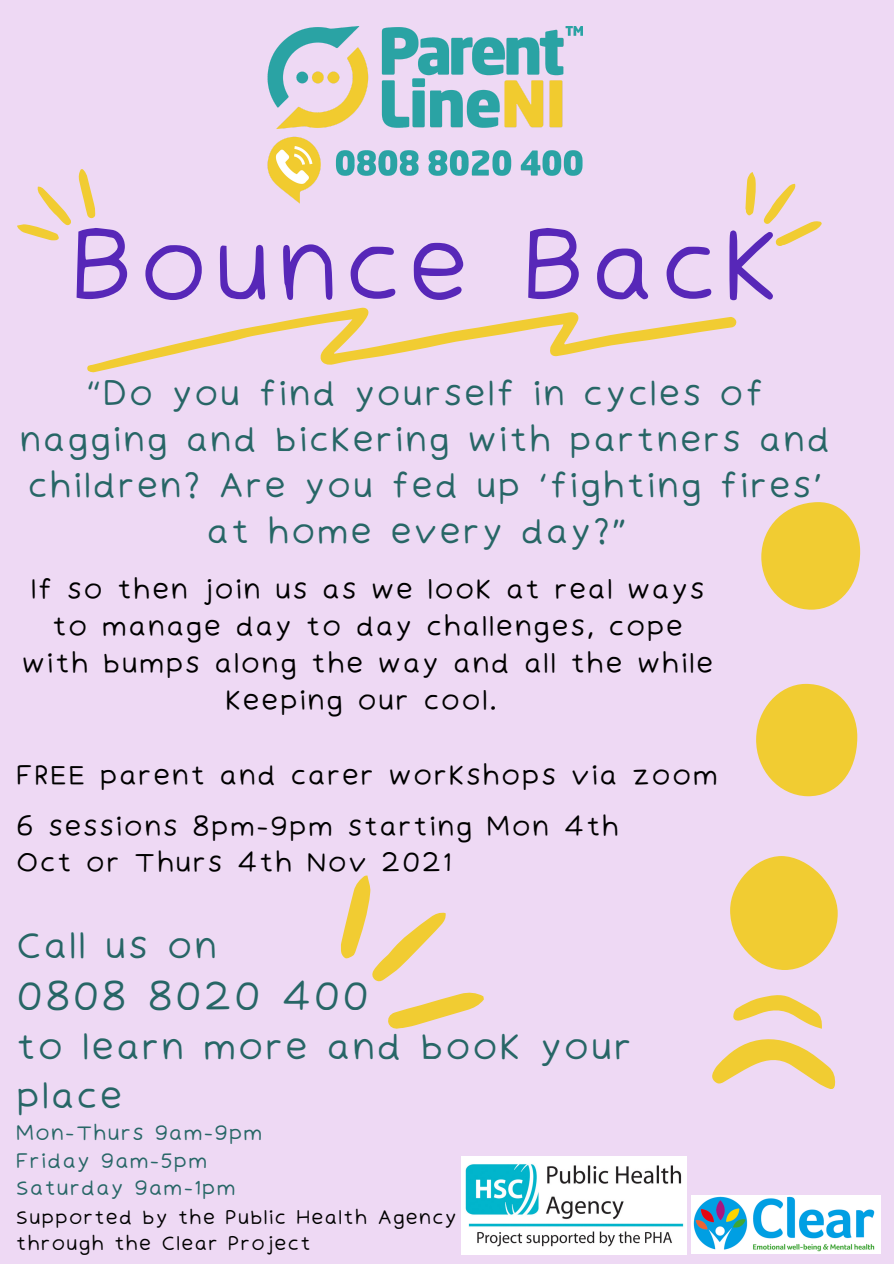
<style>
.page{position:relative;width:894px;height:1264px;background:#fff}
.page>*{position:absolute;margin:0;border:0;box-sizing:border-box;transform-origin:0 0}
.t1{font:96.15px "Irene Florentina";color:#5727b8}
.t2{font:38.1px "Irene Florentina";color:#276666}
.t3{font:35.1px/48.4px "Irene Florentina";color:#276666}
.t4{font:33.45px/46.2px "Irene Florentina";color:#276666;text-align:center}
.t5{font:26.55px/37.2px "Irene Florentina";color:#000;text-align:center}
.t6{font:26.25px/36px "Irene Florentina";color:#000}
.t7{font:20.1px "Irene Florentina";color:#276666}
.t8{font:18.9px/26px "Irene Florentina";color:#000}
</style>
<div class="page">
<div style="left:0;top:0;width:893px;height:1263px;background:#eed9f4"></div>
<svg style="left:87px;top:307px;width:649px;height:65px"></svg>
<svg style="left:730px;top:502px;width:130px;height:468px"></svg>
<svg style="left:712px;top:995px;width:124px;height:94px"></svg>
<svg style="left:745px;top:172px;width:77px;height:74px"></svg>
<svg style="left:17px;top:169px;width:79px;height:72px"></svg>
<svg style="left:340px;top:875px;width:144px;height:154px"></svg>
<img style="left:267px;top:27px;width:315px;height:177px">
<img style="left:461px;top:1156px;width:225px;height:98px">
<img style="left:691px;top:1195px;width:189px;height:58px">
<p class="t1" style="left:68px;top:205px;width:716px">Bounce Back</p>
<p class="t4" style="left:19px;top:370px;width:813px">“Do you find yourself in cycles of nagging and bickering with partners and children? Are you fed up ‘fighting fires’ at home every day?”</p>
<p class="t5" style="left:21px;top:570px;width:694px">If so then join us as we look at real ways to manage day to day challenges, cope with bumps along the way and all the while keeping our cool.</p>
<p class="t5" style="left:16px;top:756px;width:704px">FREE parent and carer workshops via zoom</p>
<p class="t6" style="left:16px;top:808px;width:605px">6 sessions 8pm-9pm starting Mon 4th<br>Oct or Thurs 4th Nov 2021</p>
<p class="t3" style="left:16px;top:921px;width:204px">Call us on</p>
<p class="t2" style="left:16px;top:972px;width:356px">0808 8020 400</p>
<p class="t3" style="left:16px;top:1022px;width:618px">to learn more and book your place</p>
<p class="t7" style="left:16px;top:1120px;width:249px">Mon-Thurs 9am-9pm</p>
<p class="t7" style="left:16px;top:1147px;width:194px">Friday 9am-5pm</p>
<p class="t7" style="left:16px;top:1174px;width:222px">Saturday 9am-1pm</p>
<p class="t8" style="left:16px;top:1204px;width:443px">Supported by the Public Health Agency through the Clear Project</p>
</div>
